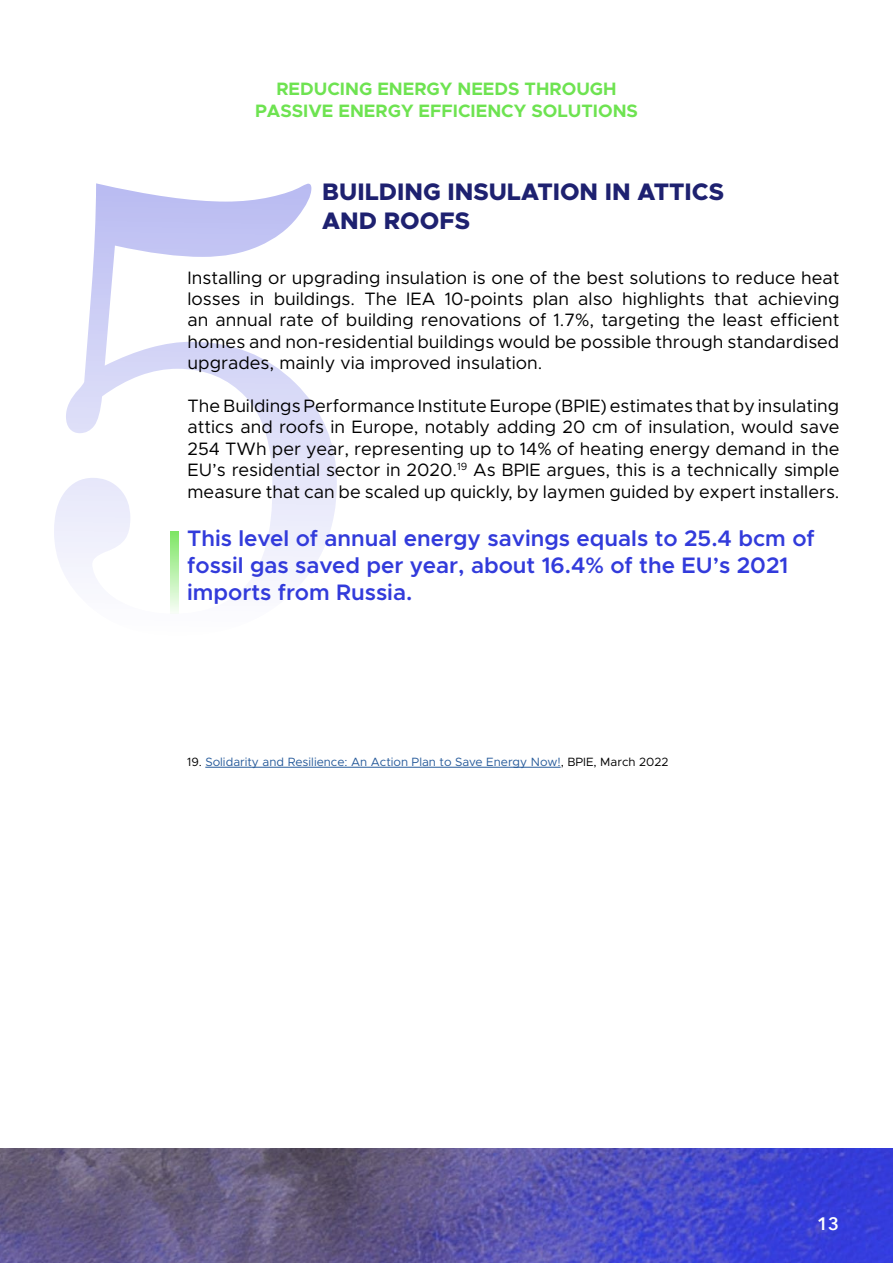
<style>
.page{position:relative;width:893px;height:1263px;background:#fff}
.page>*{position:absolute;margin:0;border:0;box-sizing:border-box;transform-origin:0 0}
.t1{font:800 24px/28.8px "Metropolis";color:#1e2170}
.t2{font:600 22.5px/27px "Metropolis";color:#323bdb}
.t3{font:18px/21.5px "Metropolis";color:#000;text-align:justify}
.t4{font:700 18px/21.6px "Metropolis";color:#6ee351;text-align:center}
.t5{font:600 18px "Avenir Next";color:#fff}
.t6{font:12px "Metropolis";color:#275b9b}
.s1{color:#000}
</style>
<div class="page">
<img style="left:0;top:1148px;width:893px;height:115px">
<svg style="left:54px;top:183px;width:283px;height:393px"></svg>
<svg style="left:170px;top:531px;width:9px;height:81px"></svg>
<hr style="left:205px;top:767px;width:356px;height:1px;background:#275b9b">
<p class="t4" style="left:255px;top:78px;width:384px">REDUCING ENERGY NEEDS THROUGH<br>PASSIVE ENERGY EFFICIENCY SOLUTIONS</p>
<h1 class="t1" style="left:322px;top:178px;width:403px">BUILDING INSULATION IN ATTICS<br>AND ROOFS</h1>
<p class="t3" style="left:188px;top:267px;width:653px">Installing or upgrading insulation is one of the best solutions to reduce heat losses in buildings. The IEA 10-points plan also highlights that achieving an annual rate of building renovations of 1.7%, targeting the least efficient homes and non-residential buildings would be possible through standardised upgrades, mainly via improved insulation.</p>
<p class="t3" style="left:188px;top:395px;width:653px">The Buildings Performance Institute Europe (BPIE) estimates that by insulating attics and roofs in Europe, notably adding 20 cm of insulation, would save 254 TWh per year, representing up to 14% of heating energy demand in the EU’s residential sector in 2020.<sup>19</sup> As BPIE argues, this is a technically simple measure that can be scaled up quickly, by laymen guided by expert installers.</p>
<p class="t2" style="left:187px;top:525px;width:629px">This level of annual energy savings equals to 25.4 bcm of fossil gas saved per year, about 16.4% of the EU’s 2021 imports from Russia.</p>
<p class="t6" style="left:187px;top:754px;width:483px"><span class="s1">19.</span> Solidarity and Resilience: An Action Plan to Save Energy Now!<span class="s1">, BPIE, March 2022</span></p>
<p class="t5" style="left:817px;top:1208px;width:23px">13</p>
</div>
